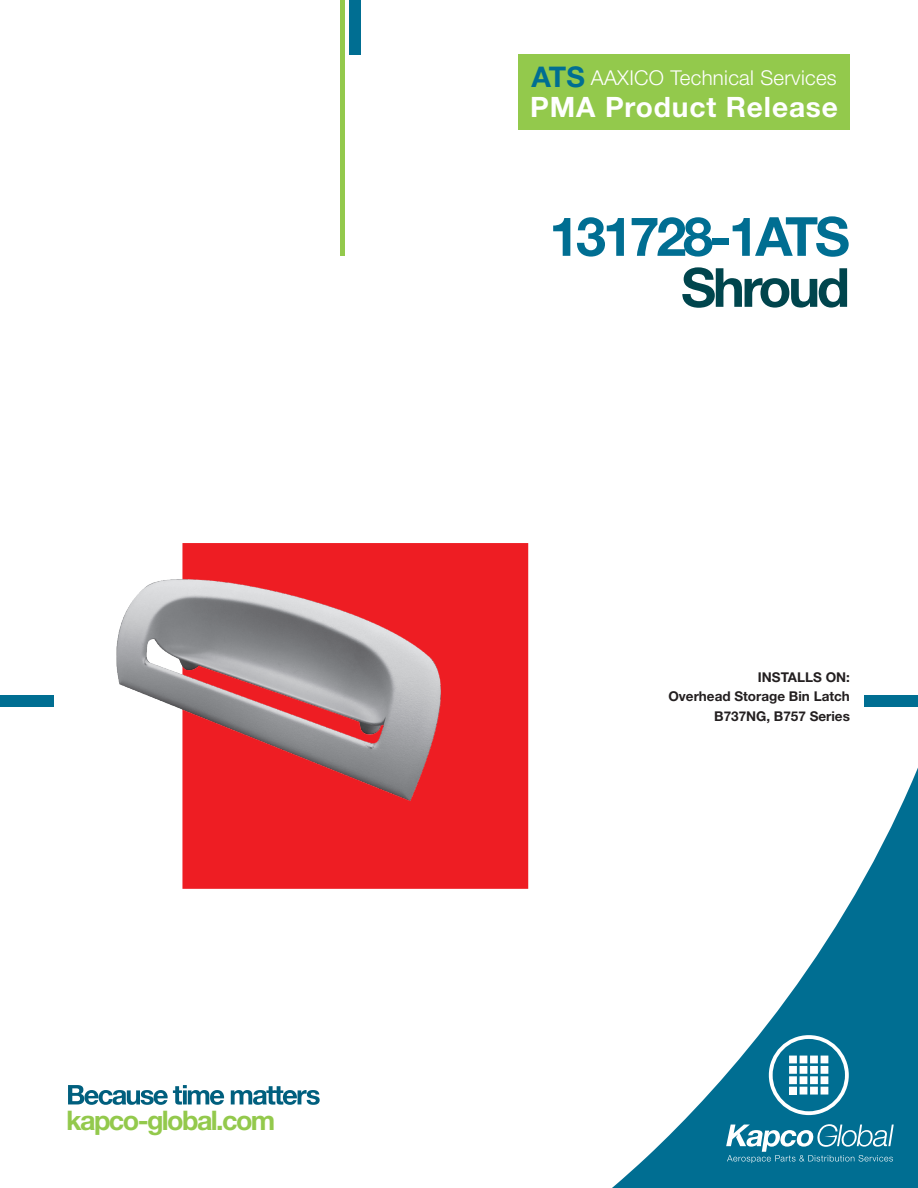
<style>
.page{position:relative;width:918px;height:1188px;background:#fff}
.page>*{position:absolute;margin:0;border:0;box-sizing:border-box;transform-origin:0 0}
.Front_-_Header{font:700 54px "Helvetica Neue LT Std";letter-spacing:-.06em;color:#006e92}
.Front_-_Header-2{font:700 54px "Helvetica Neue LT Std";letter-spacing:-.06em;color:#00454d}
.Front_-_web_address{font:700 28.05px "Helvetica Neue LT Std";letter-spacing:.03em;color:#fff}
.t1{font:700 27px "Helvetica Neue LT Std";letter-spacing:-.06em;color:#93c94c}
.Front_-_web_address-2{font:300 20.4px "Helvetica Neue LT Std";letter-spacing:.015em;color:#fff}
.t2{font:700 13.5px/19.5px "Helvetica Neue LT Std";color:#231f20;text-align:right}
.s1{font-weight:700;font-size:28.5px;color:#006e92}
</style>
<div class="page">
<svg style="left:68px;top:1085px;width:156px;height:20px"></svg>
<svg style="left:231px;top:1086px;width:89px;height:19px"></svg>
<svg style="left:612px;top:768px;width:306px;height:420px"></svg>
<svg style="left:726px;top:1035px;width:168px;height:128px"></svg>
<div style="left:182px;top:543px;width:346px;height:346px;background:#ee1d23;border:4px solid #ee1d23"></div>
<div style="left:0;top:695px;width:54px;height:12px;background:#006e92"></div>
<div style="left:349px;top:0;width:12px;height:55px;background:#006e92"></div>
<hr style="left:340px;top:0;width:4px;height:255px;background:#93c94c">
<div style="left:864px;top:695px;width:54px;height:12px;background:#006e92"></div>
<img style="left:116px;top:543px;width:345px;height:284px">
<div style="left:518px;top:55px;width:332px;height:75px;background:#93c94c"></div>
<h3 class="t1" style="left:66px;top:1104px;width:211px">kapco-global.com</h3>
<p class="Front_-_web_address-2" style="left:532px;top:66px;width:307px"><span class="s1">ATS</span> AAXICO Technical Services</p>
<p class="Front_-_web_address" style="left:530px;top:90px;width:309px">PMA Product Release</p>
<p class="Front_-_Header" style="left:549px;top:203px;width:302px">131728-1ATS</p>
<p class="Front_-_Header-2" style="left:681px;top:254px;width:170px">Shroud</p>
<p class="t2" style="left:758px;top:667px;width:94px">INSTALLS ON:</p>
<p class="t2" style="left:668px;top:686px;width:183px">Overhead Storage Bin Latch<br>B737NG, B757 Series</p>
</div>
